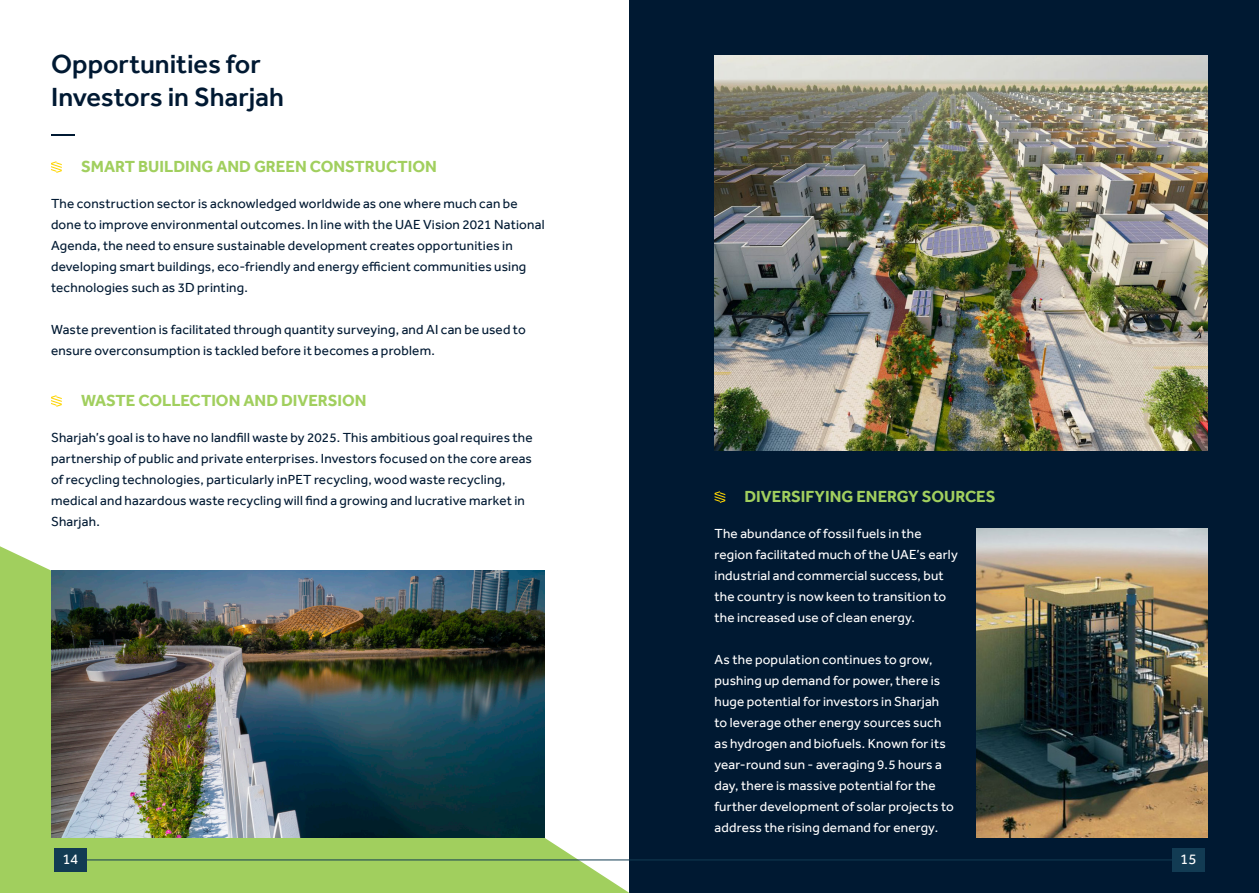
<style>
.page{position:relative;width:1259px;height:893px;background:#fff}
.page>*{position:absolute;margin:0;border:0;box-sizing:border-box;transform-origin:0 0}
.t1{font:500 27px "Effra";color:#001932}
.t2{font:700 16.5px "Effra";color:#a1cf5e}
.t3{font:15px "Effra";color:#fff}
.t4{font:13.5px/21px "Effra";letter-spacing:.015em;color:#001932}
.t5{font:13.5px/21px "Effra";letter-spacing:.015em;color:#fff}
</style>
<div class="page">
<div style="left:629px;top:0;width:630px;height:893px;background:#001932"></div>
<img style="left:714px;top:55px;width:494px;height:395px">
<img style="left:976px;top:529px;width:232px;height:308px">
<hr style="left:51px;top:134px;width:24px;height:2px;background:#001932">
<svg style="left:0;top:546px;width:629px;height:347px;fill:#a1cf5e"></svg>
<img style="left:51px;top:570px;width:493px;height:267px">
<svg style="left:51px;top:161px;width:11px;height:12px"></svg>
<svg style="left:714px;top:491px;width:11px;height:12px"></svg>
<svg style="left:51px;top:395px;width:11px;height:12px"></svg>
<div style="left:54px;top:848px;width:33px;height:24px;background:#123b53"></div>
<div style="left:1172px;top:848px;width:32px;height:24px;background:#123b53"></div>
<hr style="left:81px;top:859px;width:1093px;height:1px;background:#123b53">
<p class="t1" style="left:51px;top:48px;width:211px">Opportunities for</p>
<p class="t1" style="left:51px;top:81px;width:234px">Investors in Sharjah</p>
<p class="t2" style="left:81px;top:157px;width:357px">SMART BUILDING AND GREEN CONSTRUCTION</p>
<p class="t4" style="left:51px;top:193px;width:495px">The construction sector is acknowledged worldwide as one where much can be done to improve environmental outcomes. In line with the UAE Vision 2021 National Agenda, the need to ensure sustainable development creates opportunities in developing smart buildings, eco-friendly and energy efficient communities using technologies such as 3D printing.</p>
<p class="t4" style="left:51px;top:319px;width:476px">Waste prevention is facilitated through quantity surveying, and AI can be used to ensure overconsumption is tackled before it becomes a problem.</p>
<p class="t2" style="left:81px;top:391px;width:287px">WASTE COLLECTION AND DIVERSION</p>
<p class="t4" style="left:51px;top:427px;width:483px">Sharjah’s goal is to have no landfill waste by 2025. This ambitious goal requires the partnership of public and private enterprises. Investors focused on the core areas of recycling technologies, particularly inPET recycling, wood waste recycling, medical and hazardous waste recycling will find a growing and lucrative market in Sharjah.</p>
<p class="t2" style="left:744px;top:487px;width:253px">DIVERSIFYING ENERGY SOURCES</p>
<p class="t5" style="left:714px;top:523px;width:245px">The abundance of fossil fuels in the region facilitated much of the UAE’s early industrial and commercial success, but the country is now keen to transition to the increased use of clean energy.</p>
<p class="t5" style="left:714px;top:649px;width:241px">As the population continues to grow, pushing up demand for power, there is huge potential for investors in Sharjah to leverage other energy sources such as hydrogen and biofuels. Known for its year-round sun - averaging 9.5 hours a day, there is massive potential for the further development of solar projects to address the rising demand for energy.</p>
<p class="t3" style="left:62px;top:850px;width:17px">14</p>
<p class="t3" style="left:1180px;top:850px;width:18px">15</p>
</div>
